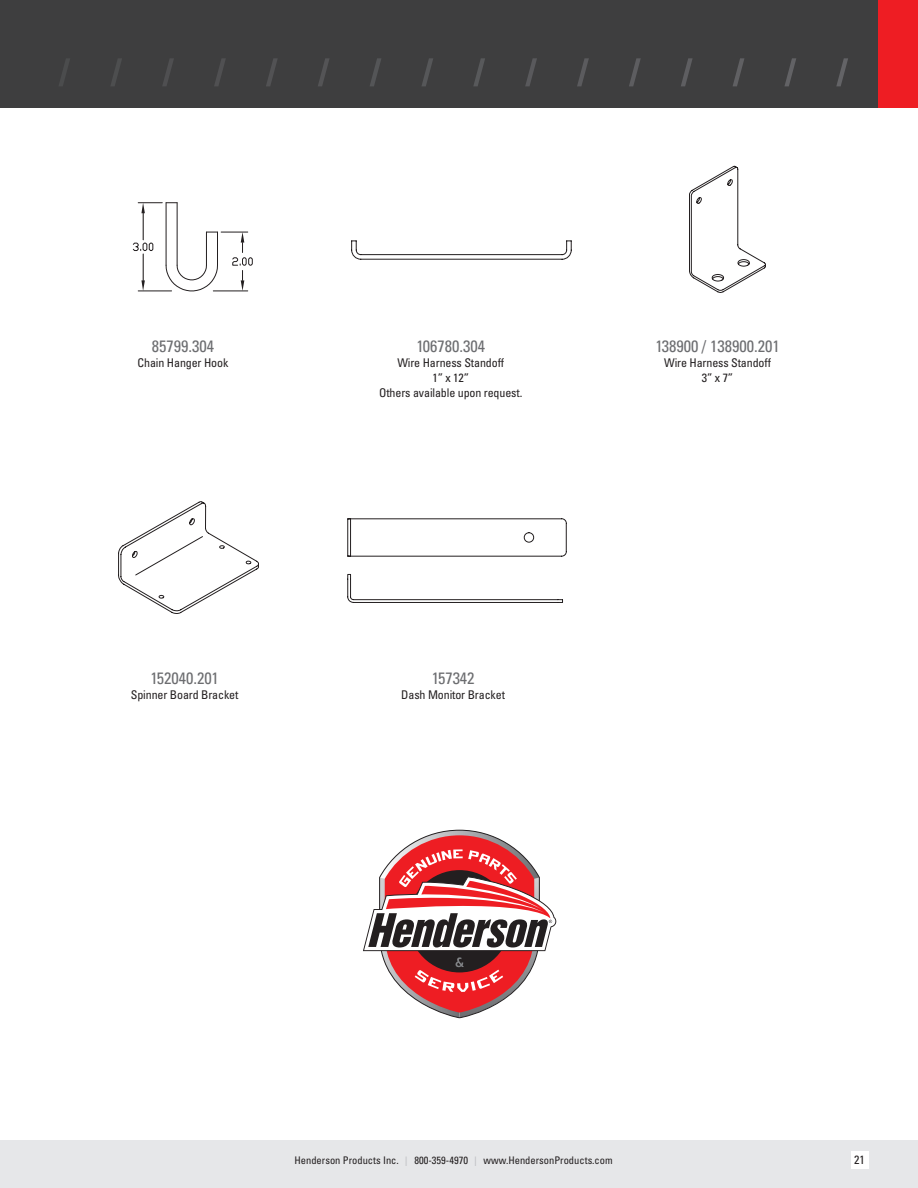
<style>
.page{position:relative;width:918px;height:1188px;background:#fff}
.page>*{position:absolute;margin:0;border:0;box-sizing:border-box;transform-origin:0 0}
.t1{font:condensed 16.5px "Univers LT Std";color:#6c6d70}
.t2{font:condensed 12px "Univers LT Std";letter-spacing:-.01em;color:#231f20}
.t3{font:condensed 10.5px "Univers LT Std";color:#231f20}
.s1{font-size:13.2px;color:#bcbdc0}
</style>
<div class="page">
<div style="left:0;top:1140px;width:918px;height:48px;background:#e6e7e9"></div>
<div style="left:851px;top:1151px;width:18px;height:18px;background:#fff"></div>
<hr style="left:0;top:0;width:1px;height:108px;background:#000001">
<div style="left:1px;top:0;width:877px;height:108px;background:#3e3e3f"></div>
<svg style="left:59px;top:58px;width:789px;height:28px"></svg>
<div style="left:878px;top:0;width:40px;height:108px;background:#ee1d23"></div>
<svg style="left:132px;top:202px;width:121px;height:90px"></svg>
<svg style="left:351px;top:241px;width:221px;height:19px"></svg>
<svg style="left:689px;top:166px;width:77px;height:127px"></svg>
<svg style="left:118px;top:501px;width:141px;height:113px"></svg>
<svg style="left:347px;top:518px;width:220px;height:85px"></svg>
<svg style="left:363px;top:830px;width:193px;height:188px"></svg>
<p class="t1" style="left:152px;top:336px;width:64px">85799.304</p>
<p class="t2" style="left:138px;top:356px;width:92px">Chain Hanger Hook</p>
<p class="t1" style="left:150px;top:668px;width:70px">152040.201</p>
<p class="t2" style="left:131px;top:687px;width:109px">Spinner Board Bracket</p>
<p class="t1" style="left:416px;top:336px;width:70px">106780.304</p>
<p class="t2" style="left:397px;top:356px;width:108px">Wire Harness Standoff</p>
<p class="t2" style="left:433px;top:371px;width:38px">1” x 12”</p>
<p class="t2" style="left:379px;top:386px;width:145px">Others available upon request.</p>
<p class="t1" style="left:432px;top:668px;width:44px">157342</p>
<p class="t2" style="left:401px;top:687px;width:105px">Dash Monitor Bracket</p>
<p class="t1" style="left:655px;top:336px;width:126px">138900 / 138900.201</p>
<p class="t2" style="left:664px;top:356px;width:108px">Wire Harness Standoff</p>
<p class="t2" style="left:702px;top:371px;width:33px">3” x 7”</p>
<p class="t3" style="left:294px;top:1154px;width:320px">Henderson Products Inc. <span class="s1">I</span> 800-359-4970 <span class="s1">I</span> www.HendersonProducts.com</p>
<p class="t2" style="left:854px;top:1152px;width:12px">21</p>
</div>
